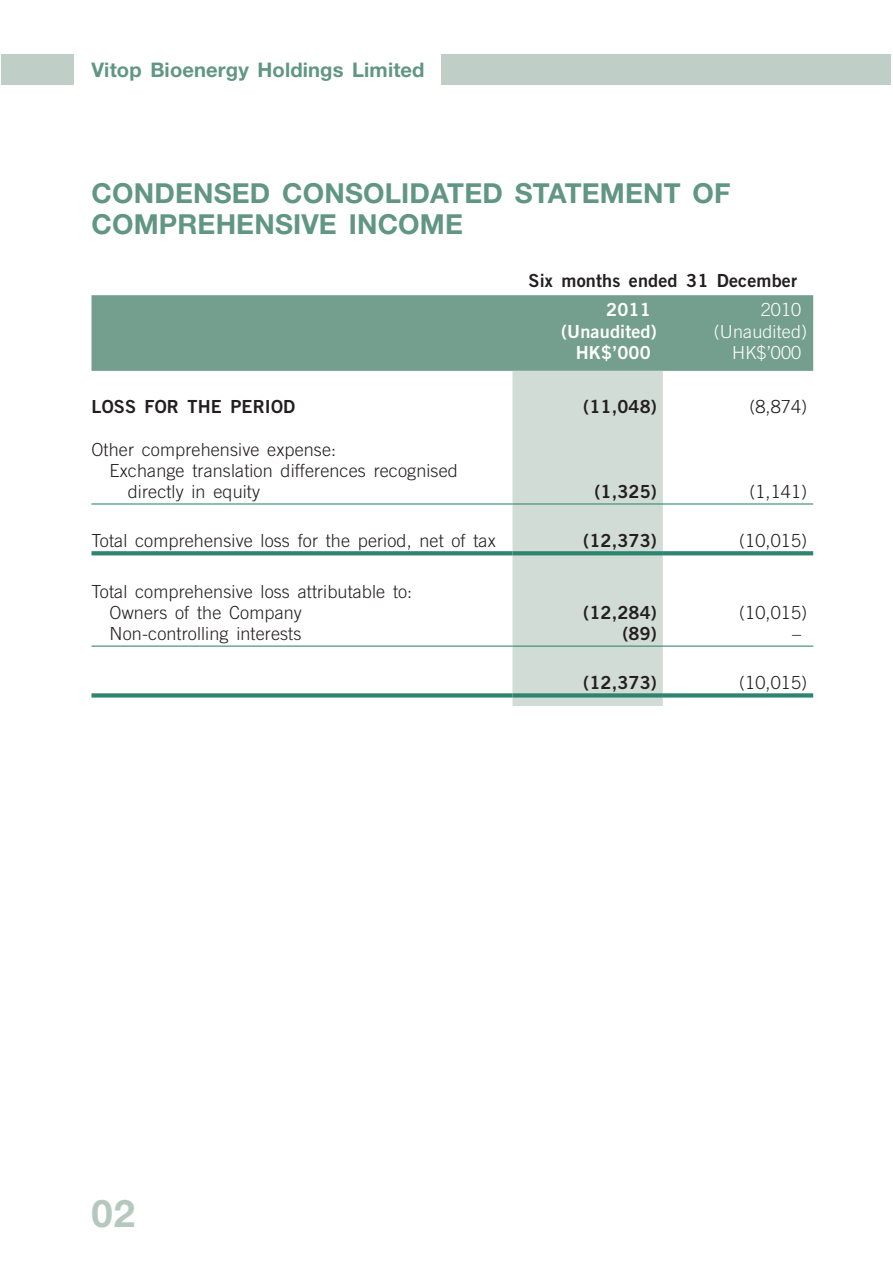
<style>
.page{position:relative;width:893px;height:1263px;background:#fff}
.page>*{position:absolute;margin:0;border:0;box-sizing:border-box;transform-origin:0 0}
.t1{font:700 38.25px "Helvetica Neue LT Std";color:#b5c8bf}
.t2{font:700 27.6px/30.8px "Helvetica Neue LT Std";letter-spacing:.005em;color:#619684}
.t3{font:700 20.1px "Helvetica Neue LT Std";letter-spacing:.005em;color:#619684}
.t4{font:300 18px/21.1px "Trade Gothic LT Std";letter-spacing:.005em;color:#231f20}
.t5{font:18px "Trade Gothic LT Std Bd 2";letter-spacing:.01em;color:#231f20}
.t6{font:18px "Trade Gothic LT Std Bd 2";letter-spacing:.01em;color:#fff}
.t7{font:300 18px "Trade Gothic LT Std";letter-spacing:.005em;color:#fff}
</style>
<div class="page">
<div style="left:441px;top:54px;width:450px;height:30px;background:#bfcec7"></div>
<div style="left:1px;top:54px;width:72px;height:30px;background:#bfcec7"></div>
<div style="left:91px;top:295px;width:722px;height:76px;background:#749f8f"></div>
<div style="left:512px;top:371px;width:151px;height:335px;background:#d2dcd7"></div>
<hr style="left:91px;top:503px;width:421px;height:2px;background:#2f846e">
<hr style="left:512px;top:503px;width:151px;height:2px;background:#2f846e">
<hr style="left:663px;top:503px;width:150px;height:2px;background:#2f846e">
<svg style="left:91px;top:551px;width:421px;height:4px;background:#388974"></svg>
<svg style="left:512px;top:551px;width:151px;height:4px"></svg>
<svg style="left:663px;top:551px;width:150px;height:4px"></svg>
<hr style="left:91px;top:646px;width:421px;height:1px;background:#2f846e">
<hr style="left:512px;top:646px;width:151px;height:1px;background:#2f846e">
<hr style="left:663px;top:646px;width:150px;height:1px;background:#2f846e">
<div style="left:91px;top:693px;width:421px;height:5px;background:#2f846e"></div>
<div style="left:512px;top:693px;width:151px;height:5px;background:#2f846e"></div>
<div style="left:663px;top:693px;width:150px;height:5px;background:#2f846e"></div>
<p class="t3" style="left:91px;top:63px;width:335px">Vitop Bioenergy Holdings Limited</p>
<h2 class="t2" style="left:91px;top:181px;width:640px">CONDENSED CONSOLIDATED STATEMENT OF<br>COMPREHENSIVE INCOME</h2>
<p class="t5" style="left:529px;top:274px;width:270px">Six months ended 31 December</p>
<p class="t6" style="left:606px;top:304px;width:46px">2011</p>
<p class="t7" style="left:761px;top:304px;width:42px">2010</p>
<p class="t6" style="left:561px;top:325px;width:97px">(Unaudited)</p>
<p class="t7" style="left:714px;top:325px;width:95px">(Unaudited)</p>
<p class="t6" style="left:576px;top:346px;width:77px">HK$’000</p>
<p class="t7" style="left:732px;top:346px;width:70px">HK$’000</p>
<p class="t5" style="left:91px;top:400px;width:205px">LOSS FOR THE PERIOD</p>
<p class="t5" style="left:583px;top:400px;width:75px">(11,048)</p>
<p class="t4" style="left:749px;top:398px;width:59px">(8,874)</p>
<p class="t4" style="left:91px;top:441px;width:246px">Other comprehensive expense:</p>
<p class="t4" style="left:110px;top:462px;width:350px">Exchange translation differences recognised</p>
<p class="t4" style="left:128px;top:483px;width:134px">directly in equity</p>
<p class="t5" style="left:594px;top:485px;width:64px">(1,325)</p>
<p class="t4" style="left:749px;top:483px;width:59px">(1,141)</p>
<p class="t4" style="left:91px;top:532px;width:406px">Total comprehensive loss for the period, net of tax</p>
<p class="t5" style="left:583px;top:534px;width:75px">(12,373)</p>
<p class="t4" style="left:739px;top:532px;width:69px">(10,015)</p>
<p class="t4" style="left:110px;top:583px;width:304px;text-indent:-18px">Total comprehensive loss attributable to:<br>Owners of the Company</p>
<p class="t5" style="left:583px;top:606px;width:75px">(12,284)</p>
<p class="t4" style="left:739px;top:604px;width:69px">(10,015)</p>
<p class="t4" style="left:110px;top:625px;width:193px">Non-controlling interests</p>
<p class="t5" style="left:622px;top:627px;width:36px">(89)</p>
<p class="t4" style="left:792px;top:625px;width:11px">–</p>
<p class="t5" style="left:583px;top:676px;width:75px">(12,373)</p>
<p class="t4" style="left:739px;top:674px;width:69px">(10,015)</p>
<h1 class="t1" style="left:91px;top:1199px;width:45px">02</h1>
</div>
